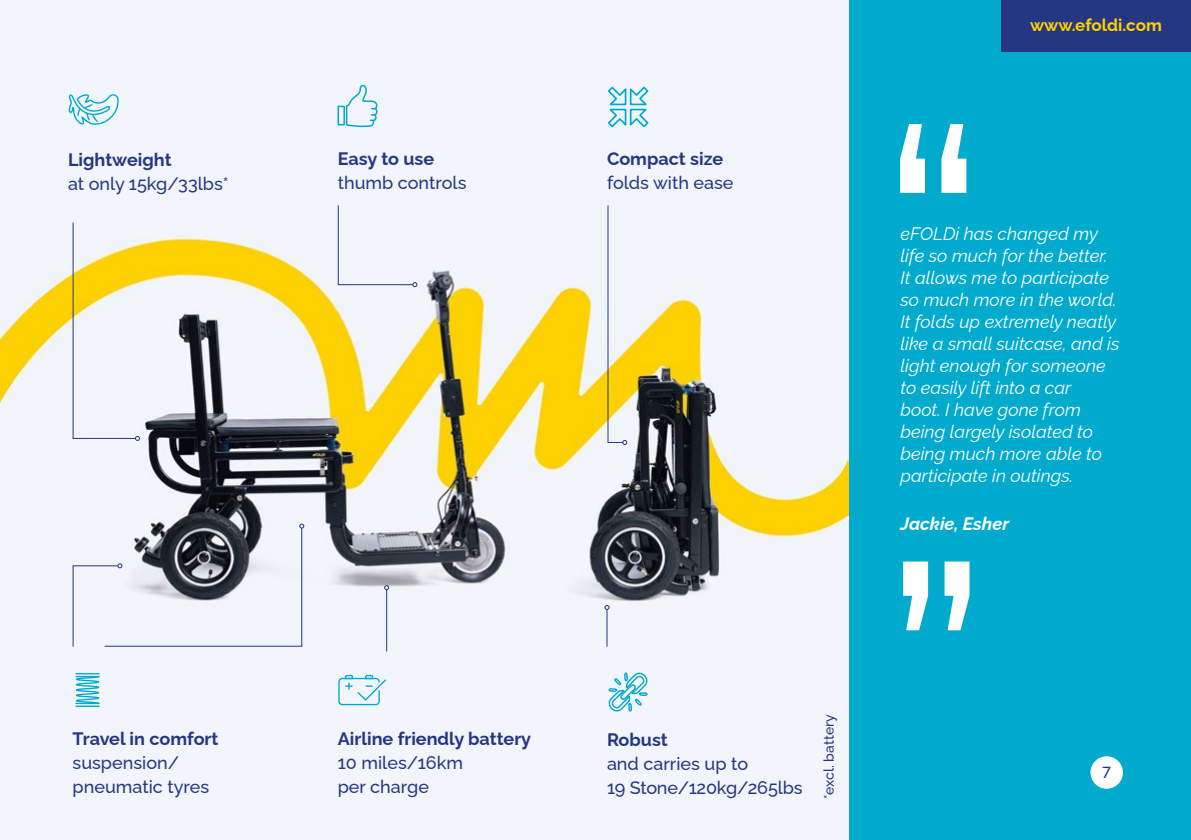
<style>
.page{position:relative;width:1191px;height:840px;background:#fff}
.page>*{position:absolute;margin:0;border:0;box-sizing:border-box;transform-origin:0 0}
.t1{font:500 300px "Raleway";color:#fff}
.t2{font:italic 18px/22px "Raleway";color:#fff}
.t3{font:500 18px/24px "Raleway";color:#253783}
.t4{font:700 18px "Raleway";color:#253783}
.t5{font:italic 700 18px "Raleway";color:#fff}
.t6{font:700 17px "Raleway";color:#ffd100}
.t7{font:500 16px "Raleway";color:#253783}
.t8{font:500 14px "Raleway";color:#253783}
</style>
<div class="page">
<div style="left:848px;top:0;width:343px;height:839px;background:#00aacd"></div>
<div style="left:1001px;top:0;width:190px;height:51px;background:#253783"></div>
<img style="left:0;top:0;width:849px;height:839px">
<svg style="left:68px;top:86px;width:52px;height:44px"></svg>
<hr style="left:76px;top:672px;width:23px;height:2px;background:#00aacd">
<svg style="left:75px;top:674px;width:25px;height:32px"></svg>
<svg style="left:338px;top:84px;width:41px;height:44px"></svg>
<svg style="left:607px;top:85px;width:43px;height:44px"></svg>
<svg style="left:72px;top:221px;width:68px;height:219px"></svg>
<hr style="left:606px;top:609px;width:1px;height:37px;background:#253783">
<svg style="left:604px;top:604px;width:5px;height:5px"></svg>
<div style="left:337px;top:204px;width:80px;height:83px;background:#f2f5fc"></div>
<svg style="left:607px;top:204px;width:20px;height:240px"></svg>
<div style="left:338px;top:677px;width:42px;height:27px;border:1px solid #00aacd;border-radius:3px"></div>
<svg style="left:344px;top:673px;width:43px;height:28px"></svg>
<hr style="left:386px;top:589px;width:1px;height:62px;background:#253783">
<svg style="left:384px;top:585px;width:5px;height:5px"></svg>
<svg style="left:72px;top:523px;width:232px;height:124px"></svg>
<svg style="left:607px;top:670px;width:42px;height:43px"></svg>
<div style="left:1090px;top:755px;width:33px;height:33px;background:#fff;border-radius:50%"></div>
<p class="t4" style="left:68px;top:145px;width:105px">Lightweight</p>
<p class="t3" style="left:68px;top:169px;width:162px">at only 15kg/33lbs*</p>
<p class="t4" style="left:73px;top:723px;width:147px">Travel in comfort</p>
<p class="t3" style="left:73px;top:748px;width:138px">suspension/ pneumatic tyres</p>
<p class="t4" style="left:338px;top:144px;width:98px">Easy to use</p>
<p class="t3" style="left:338px;top:169px;width:130px">thumb controls</p>
<p class="t4" style="left:338px;top:723px;width:195px">Airline friendly battery</p>
<p class="t3" style="left:338px;top:748px;width:127px">10 miles/16km per charge</p>
<p class="t4" style="left:607px;top:144px;width:118px">Compact size</p>
<p class="t3" style="left:607px;top:169px;width:128px">folds with ease</p>
<h1 class="t1" style="left:881px;top:-2px;width:105px">“</h1>
<p class="t6" style="left:1030px;top:11px;width:133px">www.efoldi.com</p>
<p class="t2" style="left:900px;top:220px;width:220px">eFOLDi has changed my life so much for the better.<br>It allows me to participate so much more in the world.<br>It folds up extremely neatly like a small suitcase, and is light enough for someone to easily lift into a car<br>boot. I have gone from being largely isolated to being much more able to participate in outings.</p>
<p class="t5" style="left:900px;top:509px;width:110px">Jackie, Esher</p>
<h1 class="t1" style="left:988px;top:756px;width:105px;rotate:-180deg">“</h1>
<p class="t8" style="left:817px;top:798px;width:86px;rotate:-90deg">*excl. battery</p>
<p class="t4" style="left:607px;top:724px;width:62px">Robust</p>
<p class="t3" style="left:607px;top:748px;width:197px">and carries up to<br>19 Stone/120kg/265lbs</p>
<p class="t7" style="left:1102px;top:756px;width:10px">7</p>
</div>
